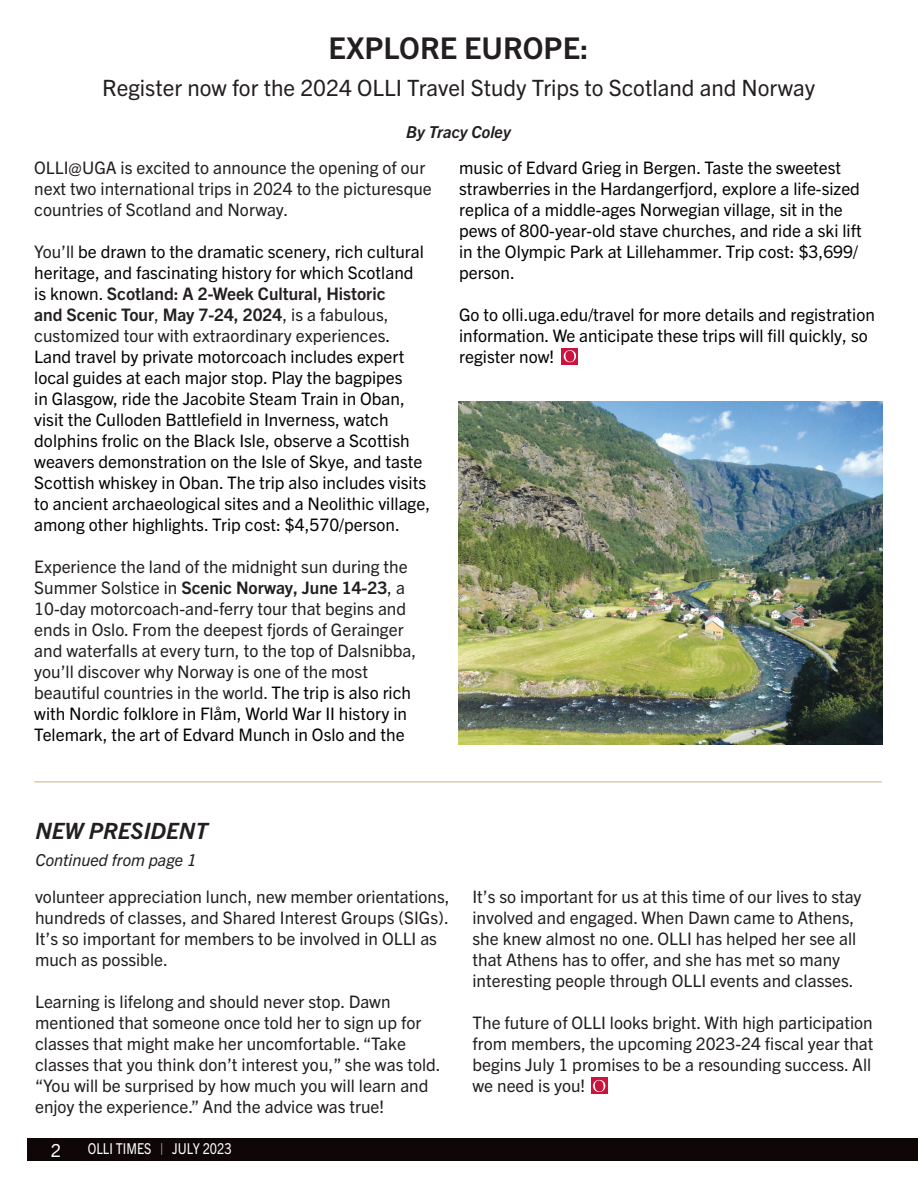
<style>
.page{position:relative;width:918px;height:1188px;background:#fff}
.page>*{position:absolute;margin:0;border:0;box-sizing:border-box;transform-origin:0 0}
.t1{font:700 30px "Trade Gothic Next LT Pro";color:#231f20}
.t2{font:22.5px "Trade Gothic Next LT Pro";color:#231f20}
.t3{font:italic 700 22.5px "Trade Gothic Next LT Pro";color:#231f20}
.t4{font:18px "Trade Gothic Next LT Pro";color:#fff}
.t5{font:17.25px/21px "Trade Gothic Next LT Pro";color:#231f20}
.t6{font:17.25px/21px "Trade Gothic Next LT Pro";color:#040503}
.t7{font:italic 16.5px "Trade Gothic Next LT Pro";color:#231f20}
.t8{font:italic 700 16.5px "Trade Gothic Next LT Pro";color:#231f20}
.t9{font:15px "Trade Gothic Next LT Pro";color:#fff;scale:.84 1}
.s1{color:#231f20}
.s2{font-weight:700;color:#231f20}
.s3{font-weight:700}
.s4{color:#040503}
.s5{color:#b2b3b7}
</style>
<div class="page">
<hr style="left:34px;top:781px;width:848px;height:2px;background:#d9cdab">
<div style="left:591px;top:1078px;width:17px;height:16px;background:#cd123d"></div>
<svg style="left:593px;top:1080px;width:12px;height:12px"></svg>
<img style="left:459px;top:401px;width:424px;height:343px">
<div style="left:562px;top:348px;width:16px;height:16px;background:#cd123d"></div>
<svg style="left:564px;top:350px;width:12px;height:12px"></svg>
<div style="left:27px;top:1139px;width:891px;height:22px;background:#0e0607"></div>
<p class="t1" style="left:329px;top:27px;width:261px">EXPLORE EUROPE:</p>
<p class="t2" style="left:102px;top:72px;width:714px">Register now for the 2024 OLLI Travel Study Trips to Scotland and Norway</p>
<p class="t8" style="left:406px;top:121px;width:106px">By Tracy Coley</p>
<p class="t5" style="left:34px;top:156px;width:399px">OLLI@UGA is excited to announce the opening of our next two international trips in 2024 to the picturesque countries of Scotland and Norway.</p>
<p class="t6" style="left:34px;top:240px;width:397px"><span class="s1">You’ll</span> be drawn to the dramatic scenery, rich cultural heritage, and fascinating history for which Scotland<br>is known. <span class="s2">Scotland: A 2-Week Cultural, Historic<br>and Scenic Tour</span><span class="s1">,</span> <span class="s2">May 7-24, 2024</span><span class="s1">, is a fabulous, customized tour with extraordinary experiences</span>.<br>Land travel by private motorcoach includes expert local guides at each major stop. Play the bagpipes<br>in Glasgow, ride the Jacobite Steam Train in Oban, visit the Culloden Battlefield in Inverness, watch dolphins frolic on the Black Isle, observe a Scottish weavers demonstration on the Isle of Skye, and taste Scottish whiskey in Oban. The trip also includes visits to ancient archaeological sites and a Neolithic village, among other highlights. Trip cost: $4,570/person.</p>
<p class="t5" style="left:34px;top:555px;width:384px">Experience the land of the midnight sun during the Summer Solstice in <span class="s3">Scenic Norway, June 14-23</span>, a 10-day motorcoach-and-ferry tour that begins and ends in Oslo. From the deepest fjords of Gerainger and waterfalls at every turn, to the top of Dalsnibba, you’ll discover why Norway is one of the most beautiful countries in the world. <span class="s4">The trip is also rich with Nordic folklore in Flåm, World War II history in Telemark, the art of Edvard Munch in Oslo and the</span></p>
<p class="t6" style="left:459px;top:156px;width:404px">music of Edvard Grieg in Bergen. Taste the sweetest strawberries in the Hardangerfjord, explore a life-sized replica of a middle-ages Norwegian village, sit in the pews of 800-year-old stave churches, and ride a ski lift in the Olympic Park at Lillehammer. Trip cost: $3,699/ person.</p>
<p class="t6" style="left:459px;top:303px;width:417px">Go to olli.uga.edu/travel for more details and registration information. We anticipate these trips will fill quickly, so register now!</p>
<p class="t3" style="left:35px;top:815px;width:174px">NEW PRESIDENT</p>
<p class="t7" style="left:35px;top:848px;width:163px">Continued from page 1</p>
<p class="t5" style="left:35px;top:885px;width:416px">volunteer appreciation lunch, new member orientations, hundreds of classes, and Shared Interest Groups (SIGs).<br>It’s so important for members to be involved in OLLI as much as possible.</p>
<p class="t5" style="left:35px;top:990px;width:407px">Learning is lifelong and should never stop. Dawn mentioned that someone once told her to sign up for classes that might make her uncomfortable. “Take classes that you think don’t interest you,” she was told. “You will be surprised by how much you will learn and enjoy the experience.” And the advice was true!</p>
<p class="t4" style="left:51px;top:1138px;width:12px">2</p>
<p class="t9" style="left:88px;top:1139px;width:173px">OLLI TIMES <span class="s5">|</span> JULY 2023</p>
<p class="t5" style="left:472px;top:885px;width:391px">It’s so important for us at this time of our lives to stay involved and engaged. When Dawn came to Athens, she knew almost no one. OLLI has helped her see all that Athens has to offer, and she has met so many interesting people through OLLI events and classes.</p>
<p class="t5" style="left:472px;top:1011px;width:403px">The future of OLLI looks bright. With high participation from members, the upcoming 2023-24 fiscal year that begins July 1 promises to be a resounding success. All we need is you!</p>
</div>
